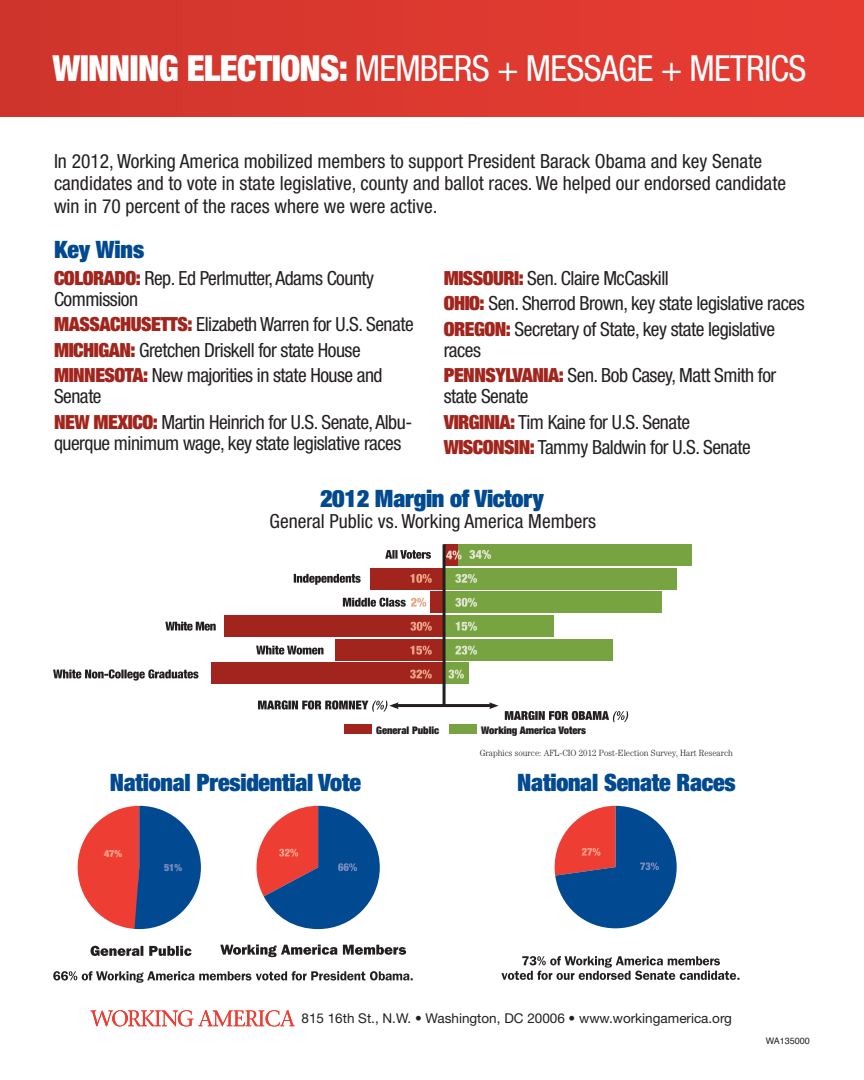
<style>
.page{position:relative;width:864px;height:1080px;background:#fff}
.page>*{position:absolute;margin:0;border:0;box-sizing:border-box;transform-origin:0 0}
.head{font:condensed 36px "Helvetica Neue";letter-spacing:-.02em;color:#fff}
.head-2{font:900 expanded 24px "Helvetica Neue";letter-spacing:-.01em;color:#014990}
.Head_2{font:900 expanded 24px "Helvetica Neue";color:#014990}
.pullout{font:condensed 19.5px/21px "Helvetica Neue";letter-spacing:-.025em;color:#231f20}
.Text{font:condensed 19.5px/22.5px "Helvetica Neue";color:#231f20}
.head-3{font:13.5px "Helvetica Neue";color:#231f20}
.t1{font:900 expanded 10.5px "Helvetica Neue";color:#231f20}
.t2{font:900 expanded 9.9px "Helvetica Neue";color:#f7a087}
.t3{font:900 expanded 9.9px "Helvetica Neue";color:#788bbc}
.t4{font:300 9px "Century";color:#231f20;scale:.95 1}
.t5{font:9px "Helvetica";color:#231f20}
.s1{font-weight:900}
.s2{font-weight:900;font-stretch:expanded;color:#a1251c}
</style>
<div class="page">
<svg style="left:554px;top:806px;width:123px;height:122px"></svg>
<svg style="left:77px;top:806px;width:124px;height:123px"></svg>
<svg style="left:256px;top:806px;width:124px;height:123px"></svg>
<div style="left:0;top:0;width:864px;height:117px;background:linear-gradient(to right,#cf352c,#e93c32)"></div>
<svg style="left:91px;top:1010px;width:204px;height:16px"></svg>
<div style="left:212px;top:663px;width:231px;height:21px;background:#a1251c"></div>
<div style="left:444px;top:639px;width:169px;height:21px;background:#78a341"></div>
<div style="left:336px;top:639px;width:108px;height:21px;background:#a1251c"></div>
<div style="left:444px;top:615px;width:110px;height:22px;background:#78a341"></div>
<div style="left:225px;top:615px;width:219px;height:22px;background:#a1251c"></div>
<div style="left:444px;top:592px;width:218px;height:21px;background:#78a341"></div>
<div style="left:430px;top:592px;width:14px;height:21px;background:#a1251c"></div>
<div style="left:444px;top:568px;width:233px;height:21px;background:#78a341"></div>
<div style="left:371px;top:568px;width:73px;height:21px;background:#a1251c"></div>
<div style="left:446px;top:544px;width:246px;height:22px;background:#78a341"></div>
<div style="left:444px;top:544px;width:14px;height:22px;background:#a1251c"></div>
<div style="left:444px;top:663px;width:25px;height:21px;background:#78a341"></div>
<hr style="left:443px;top:544px;width:3px;height:161px;background:#231f20">
<svg style="left:448px;top:670px;width:16px;height:9px"></svg>
<svg style="left:410px;top:670px;width:22px;height:9px"></svg>
<svg style="left:53px;top:669px;width:146px;height:12px"></svg>
<svg style="left:455px;top:646px;width:22px;height:9px"></svg>
<svg style="left:410px;top:646px;width:22px;height:9px"></svg>
<svg style="left:256px;top:646px;width:68px;height:9px"></svg>
<svg style="left:456px;top:622px;width:21px;height:9px"></svg>
<svg style="left:410px;top:622px;width:22px;height:9px"></svg>
<svg style="left:165px;top:622px;width:51px;height:9px"></svg>
<svg style="left:455px;top:598px;width:22px;height:9px"></svg>
<svg style="left:343px;top:598px;width:83px;height:9px"></svg>
<svg style="left:455px;top:574px;width:22px;height:9px"></svg>
<svg style="left:410px;top:574px;width:22px;height:9px"></svg>
<svg style="left:294px;top:574px;width:67px;height:11px"></svg>
<svg style="left:469px;top:550px;width:22px;height:9px"></svg>
<hr style="left:393px;top:704px;width:101px;height:3px;background:#231f20">
<svg style="left:489px;top:702px;width:10px;height:7px"></svg>
<svg style="left:505px;top:711px;width:123px;height:11px"></svg>
<svg style="left:258px;top:700px;width:141px;height:12px"></svg>
<svg style="left:53px;top:971px;width:360px;height:12px"></svg>
<svg style="left:91px;top:946px;width:101px;height:10px"></svg>
<svg style="left:220px;top:945px;width:186px;height:12px"></svg>
<svg style="left:501px;top:956px;width:238px;height:24px"></svg>
<div style="left:344px;top:725px;width:27px;height:9px;background:#a1251c"></div>
<div style="left:449px;top:725px;width:27px;height:9px;background:#78a341"></div>
<svg style="left:446px;top:551px;width:16px;height:8px"></svg>
<svg style="left:385px;top:550px;width:46px;height:9px"></svg>
<p class="head" style="left:52px;top:47px;width:756px"><span class="s1">WINNING ELECTIONS:</span> MEMBERS + MESSAGE + METRICS</p>
<p class="Text" style="left:54px;top:150px;width:734px">In 2012, Working America mobilized members to support President Barack Obama and key Senate candidates and to vote in state legislative, county and ballot races. We helped our endorsed candidate win in 70 percent of the races where we were active.</p>
<p class="Head_2" style="left:54px;top:234px;width:92px">Key Wins</p>
<p class="pullout" style="left:54px;top:267px;width:322px"><span class="s2">COLORADO:</span> Rep. Ed Perlmutter, Adams County<br>Commission</p>
<p class="pullout" style="left:54px;top:314px;width:361px"><span class="s2">MASSACHUSETTS:</span> Elizabeth Warren for U.S. Senate</p>
<p class="pullout" style="left:54px;top:339px;width:308px"><span class="s2">MICHIGAN:</span> Gretchen Driskell for state House</p>
<p class="pullout" style="left:54px;top:365px;width:330px"><span class="s2">MINNESOTA:</span> New majorities in state House and<br>Senate</p>
<p class="pullout" style="left:54px;top:411px;width:360px"><span class="s2">NEW MEXICO:</span> Martin Heinrich for U.S. Senate, Albu&shy;querque minimum wage, key state legislative races</p>
<p class="pullout" style="left:444px;top:267px;width:227px"><span class="s2">MISSOURI:</span> Sen. Claire McCaskill</p>
<p class="pullout" style="left:444px;top:293px;width:362px"><span class="s2">OHIO:</span> Sen. Sherrod Brown, key state legislative races</p>
<p class="pullout" style="left:444px;top:318px;width:333px"><span class="s2">OREGON:</span> Secretary of State, key state legislative races</p>
<p class="pullout" style="left:444px;top:365px;width:334px"><span class="s2">PENNSYLVANIA:</span> Sen. Bob Casey, Matt Smith for state Senate</p>
<p class="pullout" style="left:444px;top:411px;width:248px"><span class="s2">VIRGINIA:</span> Tim Kaine for U.S. Senate</p>
<p class="pullout" style="left:444px;top:437px;width:309px"><span class="s2">WISCONSIN:</span> Tammy Baldwin for U.S. Senate</p>
<p class="head-2" style="left:320px;top:483px;width:225px">2012 Margin of Victory</p>
<p class="Text" style="left:270px;top:510px;width:328px">General Public vs. Working America Members</p>
<p class="t1" style="left:376px;top:723px;width:65px">General Public</p>
<p class="t1" style="left:481px;top:723px;width:106px">Working America Voters</p>
<p class="t4" style="left:480px;top:748px;width:268px">Graphics source: AFL-CIO 2012 Post-Election Survey, Hart Research</p>
<p class="head-2" style="left:110px;top:767px;width:253px">National Presidential Vote</p>
<p class="head-2" style="left:517px;top:767px;width:220px">National Senate Races</p>
<p class="t2" style="left:104px;top:847px;width:19px">47%</p>
<p class="t3" style="left:164px;top:861px;width:19px">51%</p>
<p class="head-3" style="left:302px;top:1010px;width:432px">815 16th St., N.W. • Washington, DC 20006 • www.workingamerica.org</p>
<p class="t5" style="left:766px;top:1033px;width:46px">WA135000</p>
</div>
